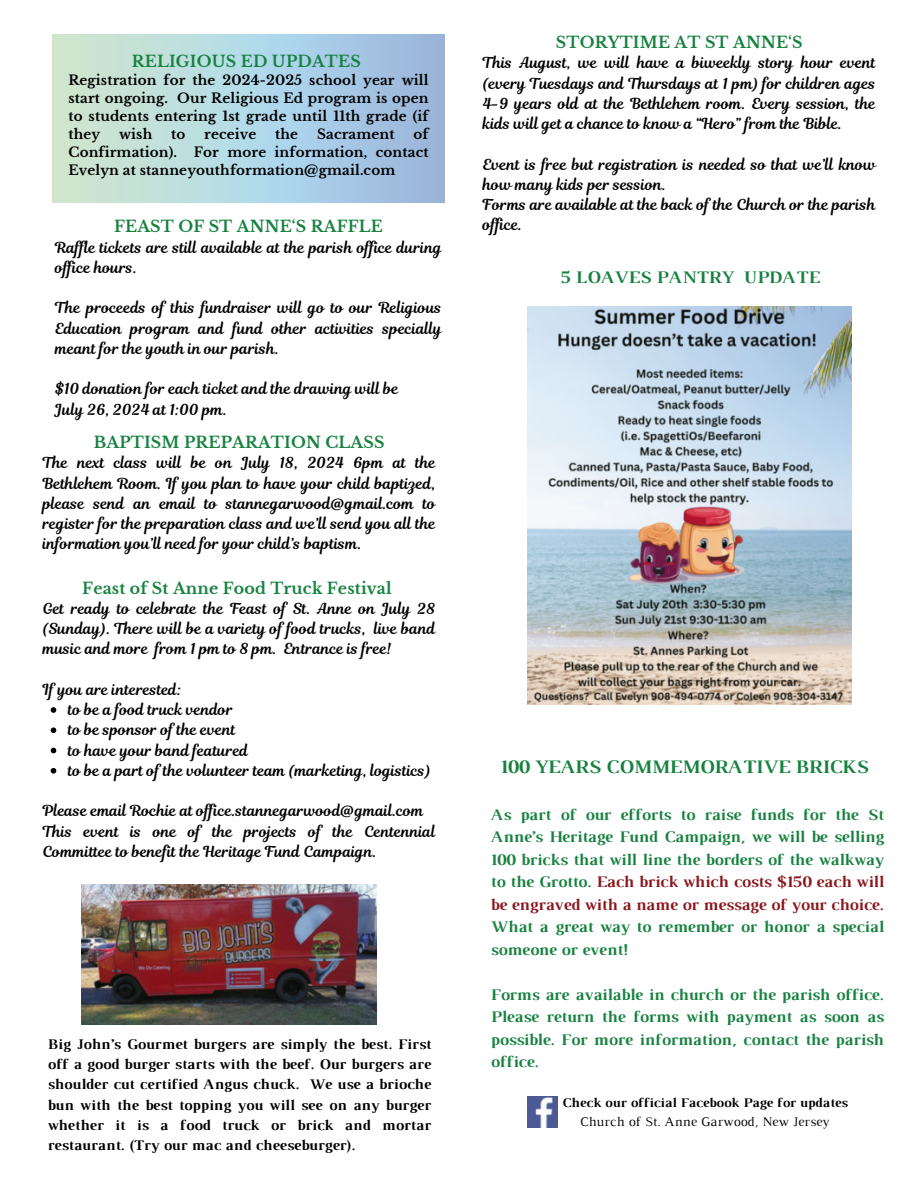
<style>
.page{position:relative;width:918px;height:1188px;background:#fff}
.page>*{position:absolute;margin:0;border:0;box-sizing:border-box;transform-origin:0 0}
.t1{font:700 19.5px "Luthier";color:#178240}
.t2{font:700 18px "Luthier";letter-spacing:.01em;color:#178240}
.t3{font:700 16.5px/22.5px "Luthier";color:#178240;text-align:justify}
.t4{font:700 15.75px "Libre Baskerville";letter-spacing:.01em;color:#178240}
.t5{font:15px/20.2px "Magnolia Script";letter-spacing:.01em;color:#000}
.t6{font:700 15px/20.2px "Luthier";letter-spacing:.01em;color:#000;text-align:justify}
.t7{font:700 13.5px/18px "Libre Baskerville";letter-spacing:.01em;color:#000;text-align:justify}
.t8{font:700 13.5px "Luthier";letter-spacing:.01em;color:#000}
.t9{font:13.5px "Luthier";letter-spacing:.01em;color:#000}
.s1{color:#8a171e}
</style>
<div class="page">
<svg style="left:52px;top:34px;width:393px;height:169px;background:#b4d4de"></svg>
<img style="left:528px;top:306px;width:324px;height:399px">
<img style="left:528px;top:1096px;width:30px;height:32px">
<img style="left:82px;top:885px;width:295px;height:139px">
<svg style="left:51px;top:707px;width:5px;height:6px"></svg>
<svg style="left:51px;top:727px;width:5px;height:6px"></svg>
<svg style="left:51px;top:748px;width:5px;height:5px"></svg>
<svg style="left:51px;top:768px;width:5px;height:6px"></svg>
<p class="t4" style="left:132px;top:51px;width:230px">RELIGIOUS ED UPDATES</p>
<p class="t7" style="left:68px;top:71px;width:362px">Registration for the 2024-2025 school year will start ongoing. Our Religious Ed program is open to students entering 1st grade until 11th grade (if they</p>
<p class="t7" style="left:68px;top:125px;width:362px;text-indent:345px">of Confirmation). For more information, contact Evelyn at stanneyouthformation@gmail.com</p>
<p class="t7" style="left:119px;top:125px;width:35px">wish</p>
<p class="t7" style="left:171px;top:125px;width:16px">to</p>
<p class="t7" style="left:204px;top:125px;width:54px">receive</p>
<p class="t7" style="left:275px;top:125px;width:24px">the</p>
<p class="t7" style="left:317px;top:125px;width:79px">Sacrament</p>
<p class="t4" style="left:114px;top:217px;width:270px">FEAST OF ST ANNE‘S RAFFLE</p>
<p class="t5" style="left:55px;top:237px;width:388px">Raffle tickets are still available at the parish office during office hours.</p>
<p class="t5" style="left:55px;top:298px;width:388px;text-align:justify">The proceeds of this fundraiser will go to our Religious Education program and fund other activities specially meant for the youth in our parish.</p>
<p class="t5" style="left:55px;top:379px;width:345px">$10 donation for each ticket and the drawing will be<br>July 26, 2024 at 1:00 pm.</p>
<p class="t4" style="left:94px;top:433px;width:292px">BAPTISM PREPARATION CLASS</p>
<p class="t5" style="left:43px;top:453px;width:394px;text-align:justify">The next class will be on July 18, 2024 6pm at the Bethlehem Room. If you plan to have your child baptized, please send an email to stannegarwood@gmail.com to register for the preparation class and we’ll send you all the information you’ll need for your child’s baptism.</p>
<p class="t4" style="left:82px;top:578px;width:311px">Feast of St Anne Food Truck Festival</p>
<p class="t5" style="left:43px;top:598px;width:394px;text-align:justify">Get ready to celebrate the Feast of St. Anne on July 28 (Sunday). There will be a variety of food trucks, live band music and more from 1 pm to 8 pm. Entrance is free!</p>
<p class="t5" style="left:68px;top:679px;width:364px;text-indent:-25px">If you are interested:<br>to be a food truck vendor<br>to be sponsor of the event<br>to have your band featured<br>to be a part of the volunteer team (marketing, logistics)</p>
<p class="t5" style="left:43px;top:801px;width:394px">Please email Rochie at office.stannegarwood@gmail.com<br>This event is one of the projects of the Centennial<br>Committee to benefit the Heritage Fund Campaign.</p>
<p class="t6" style="left:47px;top:1035px;width:385px">Big John’s Gourmet burgers are simply the best. First off a good burger starts with the beef. Our burgers are shoulder cut certified Angus chuck. We use a brioche bun with the best topping you will see on any burger whether it is a food truck or brick and mortar restaurant. (Try our mac and cheeseburger).</p>
<p class="t4" style="left:556px;top:33px;width:248px">STORYTIME AT ST ANNE‘S</p>
<p class="t5" style="left:483px;top:53px;width:394px;text-align:justify">This August, we will have a biweekly story hour event (every Tuesdays and Thursdays at 1 pm) for children ages 4-9 years old at the Bethlehem room. Every session, the kids will get a chance to know a “Hero” from the Bible.</p>
<p class="t5" style="left:483px;top:154px;width:394px">Event is free but registration is needed so that we’ll know how many kids per session.<br>Forms are available at the back of the Church or the parish office.</p>
<p class="t2" style="left:560px;top:271px;width:261px">5 LOAVES PANTRY UPDATE</p>
<h1 class="t1" style="left:500px;top:759px;width:370px">100 YEARS COMMEMORATIVE BRICKS</h1>
<p class="t3" style="left:491px;top:805px;width:394px">As part of our efforts to raise funds for the St Anne’s Heritage Fund Campaign, we will be selling 100 bricks that will line the borders of the walkway to the Grotto. <span class="s1">Each brick which costs $150 each will be engraved with a name or message of your choice.</span></p>
<p class="t3" style="left:491px;top:917px;width:394px">What a great way to remember or honor a special someone or event!</p>
<p class="t3" style="left:491px;top:985px;width:394px">Forms are available in church or the parish office.<br>Please return the forms with payment as soon as possible. For more information, contact the parish office.</p>
<p class="t8" style="left:562px;top:1098px;width:287px">Check our official Facebook Page for updates</p>
<p class="t9" style="left:580px;top:1116px;width:251px">Church of St. Anne Garwood, New Jersey</p>
</div>
